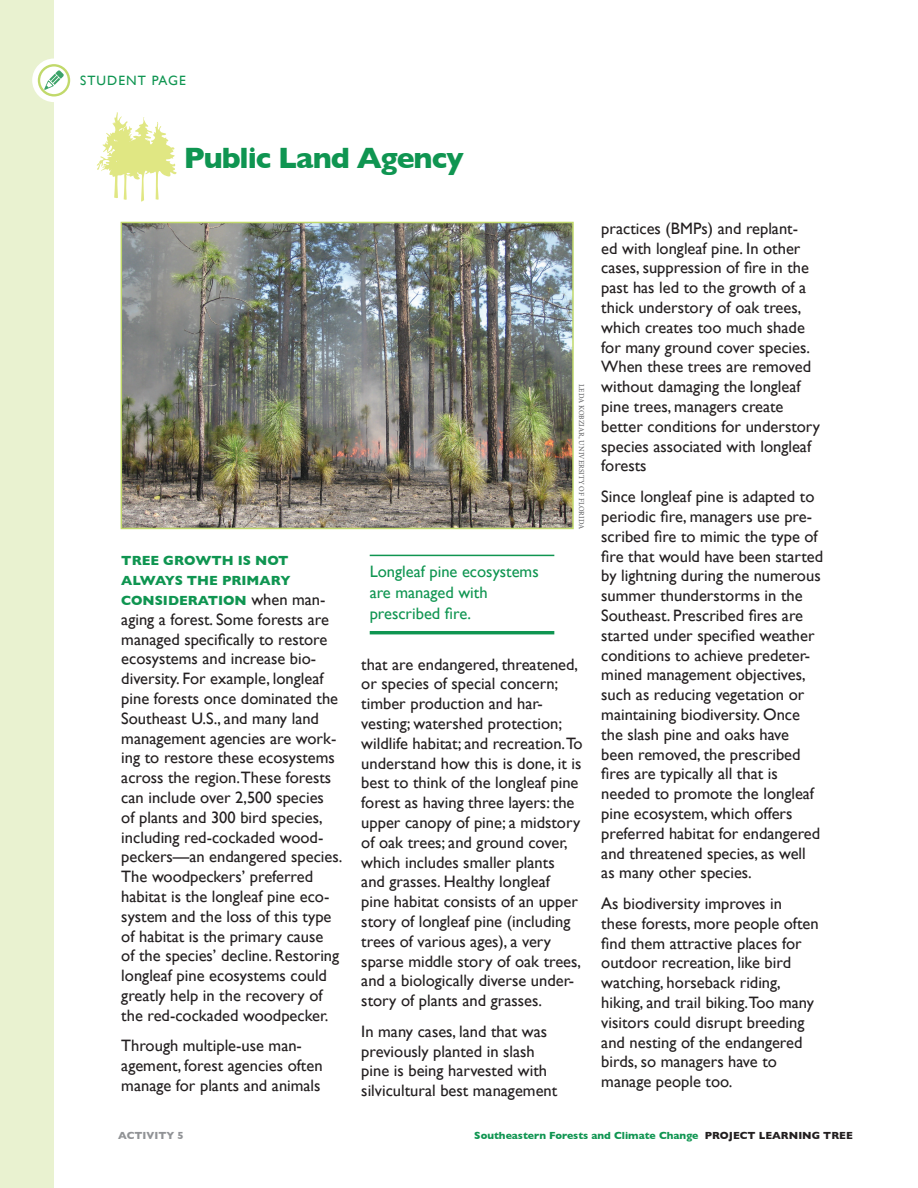
<style>
.page{position:relative;width:918px;height:1188px;background:#fff}
.page>*{position:absolute;margin:0;border:0;box-sizing:border-box;transform-origin:0 0}
.t1{font:700 30px "Gill Sans";letter-spacing:-.035em;color:#0f9551}
.t2{font:16.5px/19.8px "Gill Sans";color:#231f20}
.t3{font:16.5px/21.3px "Gill Sans";color:#0f9551}
.t4{font:700 13.5px/19.8px "Gill Sans";color:#0f9551}
.t5{font:13.5px "Gill Sans";letter-spacing:.075em;color:#0f9551}
.t6{font:700 10.5px "Gill Sans";color:#0f9551}
.t7{font:700 10.5px "Gill Sans";color:#919396}
.t8{font:7.5px "Minion Pro";letter-spacing:.01em;color:#57585a}
.s1{font-weight:400;font-size:16.5px;color:#231f20}
.s2{color:#231f20}
</style>
<div class="page">
<div style="left:0;top:0;width:54px;height:1188px;background:#e9f2d0"></div>
<svg style="left:32px;top:59px;width:44px;height:43px"></svg>
<div style="left:40px;top:66px;width:28px;height:28px;background:#fff;border-radius:50%"></div>
<svg style="left:44px;top:70px;width:20px;height:20px"></svg>
<div style="left:38px;top:64px;width:32px;height:33px;border:2px solid #c1d96b;border-radius:50%"></div>
<svg style="left:97px;top:112px;width:80px;height:90px"></svg>
<img style="left:124px;top:225px;width:447px;height:301px">
<div style="left:121px;top:222px;width:453px;height:307px;border:2px solid #c1d96b"></div>
<hr style="left:370px;top:555px;width:184px;height:1px;background:#0f9551">
<hr style="left:370px;top:631px;width:184px;height:3px;background:#0f9551">
<p class="t5" style="left:80px;top:73px;width:107px">STUDENT PAGE</p>
<h1 class="t1" style="left:184px;top:141px;width:281px">Public Land Agency</h1>
<p class="t4" style="left:121px;top:551px;width:206px">TREE GROWTH IS NOT<br>ALWAYS THE PRIMARY<br>CONSIDERATION <span class="s1">when man-</span></p>
<p class="t2" style="left:121px;top:609px;width:223px">aging a forest. Some forests are managed specifically to restore ecosystems and increase bio&shy;diversity. For example, longleaf pine forests once dominated the<br>Southeast U.S., and many land management agencies are work&shy;ing to restore these ecosystems across the region.These forests can include over 2,500 species<br>of plants and 300 bird species, including red-cockaded wood&shy;peckers—an endangered species.<br>The woodpeckers’ preferred habitat is the longleaf pine eco&shy;system and the loss of this type of habitat is the primary cause<br>of the species’ decline. Restoring longleaf pine ecosystems could greatly help in the recovery of the red-cockaded woodpecker.</p>
<p class="t2" style="left:121px;top:1036px;width:203px">Through multiple-use man&shy;agement, forest agencies often manage for plants and animals</p>
<p class="t3" style="left:370px;top:561px;width:171px">Longleaf pine ecosystems are managed with prescribed fire.</p>
<p class="t8" style="left:587px;top:384px;width:147px;rotate:90deg">LEDA KOBZIAR, UNIVERSITY OF FLORIDA</p>
<p class="t2" style="left:361px;top:654px;width:223px">that are endangered, threatened, or species of special concern; timber production and har&shy;vesting; watershed protection; wildlife habitat; and recreation.To understand how this is done, it is best to think of the longleaf pine forest as having three layers: the upper canopy of pine; a midstory of oak trees; and ground cover, which includes smaller plants<br>and grasses. Healthy longleaf<br>pine habitat consists of an upper story of longleaf pine (including trees of various ages), a very sparse middle story of oak trees, and a biologically diverse under&shy;story of plants and grasses.</p>
<p class="t2" style="left:361px;top:1021px;width:198px">In many cases, land that was previously planted in slash pine is being harvested with silvicultural best management</p>
<p class="t2" style="left:601px;top:218px;width:220px">practices (BMPs) and replant-<br>ed with longleaf pine. In other cases, suppression of fire in the past has led to the growth of a thick understory of oak trees, which creates too much shade for many ground cover species.<br>When these trees are removed without damaging the longleaf pine trees, managers create better conditions for understory species associated with longleaf forests</p>
<p class="t2" style="left:601px;top:486px;width:223px">Since longleaf pine is adapted to periodic fire, managers use pre&shy;scribed fire to mimic the type of fire that would have been started by lightning during the numerous summer thunderstorms in the<br>Southeast. Prescribed fires are started under specified weather conditions to achieve predeter&shy;mined management objectives, such as reducing vegetation or maintaining biodiversity. Once the slash pine and oaks have been removed, the prescribed fires are typically all that is needed to promote the longleaf pine ecosystem, which offers preferred habitat for endangered and threatened species, as well as many other species.</p>
<p class="t2" style="left:601px;top:893px;width:219px">As biodiversity improves in these forests, more people often find them attractive places for outdoor recreation, like bird watching, horseback riding, hiking, and trail biking.Too many visitors could disrupt breeding and nesting of the endangered birds, so managers have to manage people too.</p>
<p class="t7" style="left:118px;top:1129px;width:67px">ACTIVITY 5</p>
<p class="t6" style="left:474px;top:1129px;width:380px">Southeastern Forests and Climate Change <span class="s2">PROJECT LEARNING TREE</span></p>
</div>
